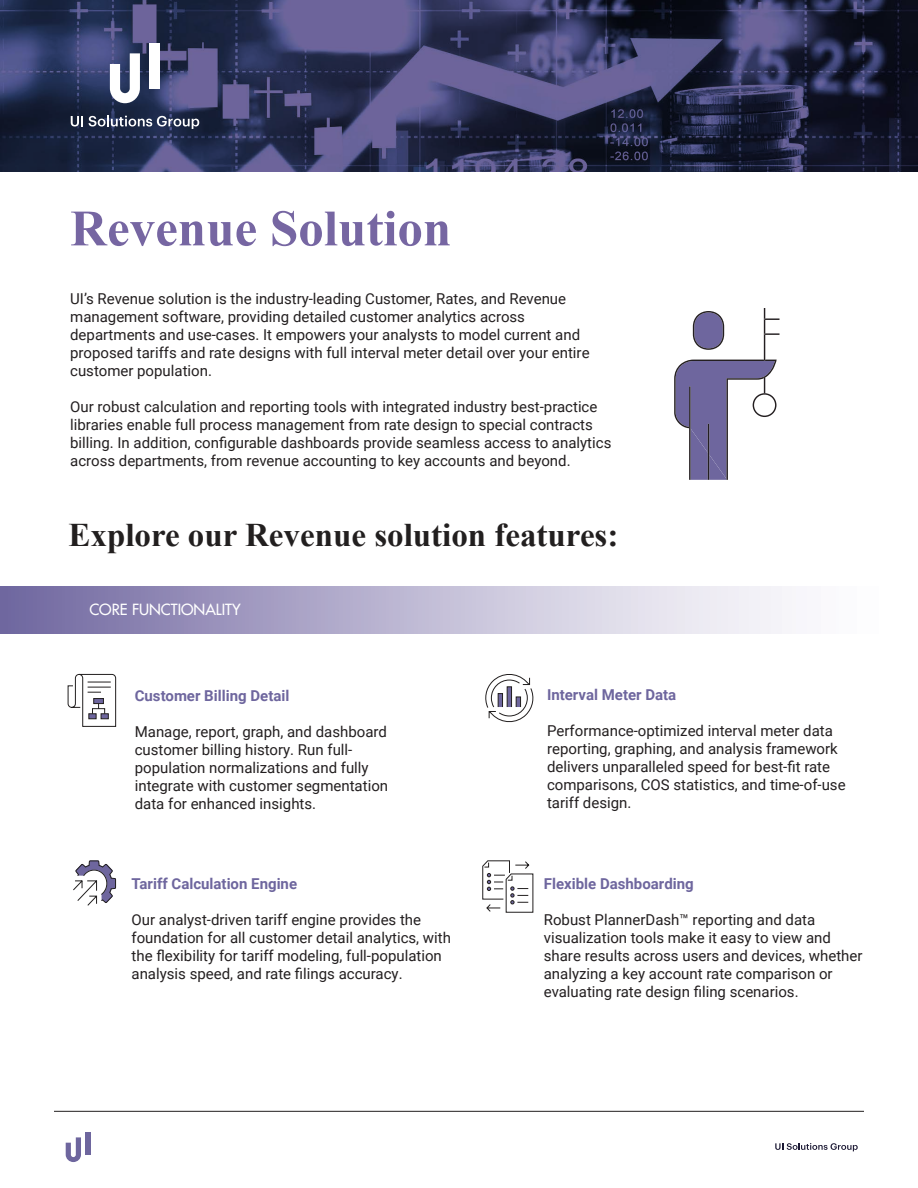
<style>
.page{position:relative;width:918px;height:1188px;background:#fff}
.page>*{position:absolute;margin:0;border:0;box-sizing:border-box;transform-origin:0 0}
.t1{font:700 51px "Times New Roman";color:#7666a2}
.t2{font:700 33px "Times New Roman";color:#221f1f}
.t3{font:15px/18px "Roboto";color:#231f20}
.t4{font:700 15px "Roboto";color:#6e669e}
.t5{font:500 15px "Futura Std";color:#fff}
</style>
<div class="page">
<svg style="left:775px;top:1143px;width:83px;height:8px"></svg>
<div style="left:86px;top:1132px;width:5px;height:23px;background:#6e669e"></div>
<svg style="left:66px;top:1137px;width:15px;height:25px"></svg>
<hr style="left:54px;top:1111px;width:810px;height:1px;background:#221f1f">
<svg style="left:0;top:0;width:918px;height:172px;background:#32365a"></svg>
<svg style="left:71px;top:116px;width:12px;height:11px"></svg>
<svg style="left:89px;top:115px;width:110px;height:14px;background:#596278"></svg>
<div style="left:149px;top:43px;width:11px;height:45px;background:#fff"></div>
<svg style="left:110px;top:53px;width:30px;height:50px"></svg>
<svg style="left:485px;top:674px;width:49px;height:49px"></svg>
<svg style="left:498px;top:693px;width:5px;height:14px"></svg>
<svg style="left:507px;top:686px;width:5px;height:21px"></svg>
<svg style="left:516px;top:697px;width:5px;height:10px"></svg>
<div style="left:0;top:586px;width:918px;height:48px;background:linear-gradient(to right,#766da4,#fff)"></div>
<svg style="left:73px;top:860px;width:43px;height:46px"></svg>
<svg style="left:67px;top:674px;width:49px;height:53px"></svg>
<svg style="left:674px;top:308px;width:106px;height:172px"></svg>
<svg style="left:482px;top:860px;width:52px;height:53px"></svg>
<h1 class="t1" style="left:70px;top:193px;width:383px">Revenue Solution</h1>
<p class="t3" style="left:70px;top:289px;width:521px">UI’s Revenue solution is the industry-leading Customer, Rates, and Revenue management software, providing detailed customer analytics across departments and use-cases. It empowers your analysts to model current and proposed tariffs and rate designs with full interval meter detail over your entire customer population.</p>
<p class="t3" style="left:70px;top:397px;width:543px">Our robust calculation and reporting tools with integrated industry best-practice libraries enable full process management from rate design to special contracts billing. In addition, configurable dashboards provide seamless access to analytics across departments, from revenue accounting to key accounts and beyond.</p>
<h2 class="t2" style="left:68px;top:512px;width:551px">Explore our Revenue solution features:</h2>
<p class="t5" style="left:89px;top:600px;width:153px">CORE FUNCTIONALITY</p>
<p class="t4" style="left:135px;top:686px;width:156px">Customer Billing Detail</p>
<p class="t3" style="left:135px;top:723px;width:255px">Manage, report, graph, and dashboard customer billing history. Run full&shy;population normalizations and fully integrate with customer segmentation data for enhanced insights.</p>
<p class="t4" style="left:132px;top:873px;width:167px">Tariff Calculation Engine</p>
<p class="t3" style="left:132px;top:910px;width:321px">Our analyst-driven tariff engine provides the foundation for all customer detail analytics, with the flexibility for tariff modeling, full-population analysis speed, and rate filings accuracy.</p>
<p class="t4" style="left:547px;top:684px;width:131px">Interval Meter Data</p>
<p class="t3" style="left:547px;top:721px;width:300px">Performance-optimized interval meter data reporting, graphing, and analysis framework delivers unparalleled speed for best-fit rate comparisons, COS statistics, and time-of-use tariff design.</p>
<p class="t4" style="left:544px;top:873px;width:151px">Flexible Dashboarding</p>
<p class="t3" style="left:544px;top:910px;width:320px">Robust PlannerDash™ reporting and data visualization tools make it easy to view and share results across users and devices, whether analyzing a key account rate comparison or evaluating rate design filing scenarios.</p>
</div>
